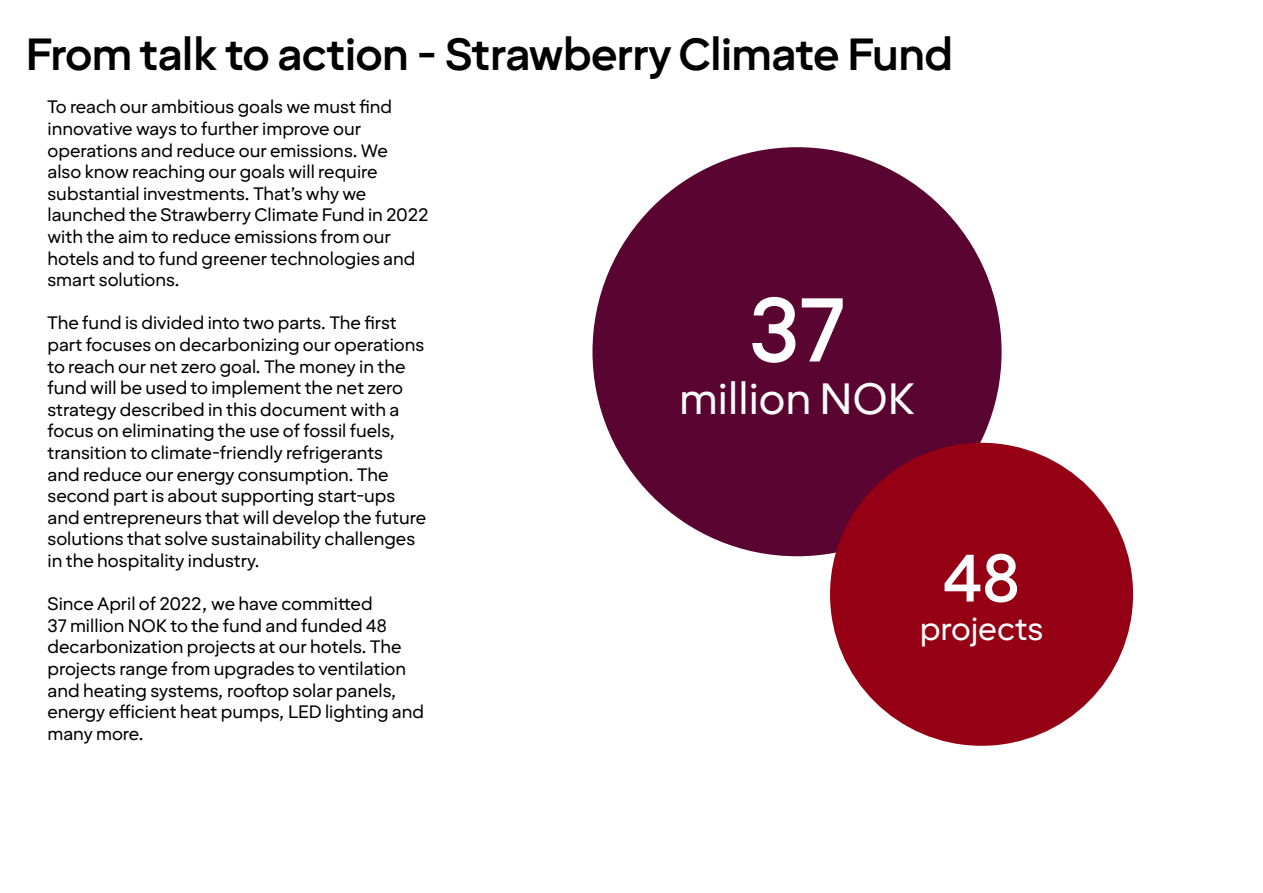
<style>
.page{position:relative;width:1263px;height:893px;background:#fff}
.page>*{position:absolute;margin:0;border:0;box-sizing:border-box;transform-origin:0 0}
.t1{font:500 90.15px "Strawberry Sans Display";color:#fff}
.t2{font:500 66.75px "Strawberry Sans Display";color:#fff}
.t3{font:700 45px "Strawberry Sans Text";color:#000}
.t4{font:43.8px "Strawberry Sans Text";color:#fff}
.t5{font:32.4px "Strawberry Sans Text";color:#fff}
.t6{font:18px/21.6px "Strawberry Sans Text";color:#000}
</style>
<div class="page">
<div style="left:592px;top:147px;width:409px;height:409px;background:#5a0432;border-radius:50%"></div>
<div style="left:830px;top:443px;width:303px;height:303px;background:#960014;border-radius:50%"></div>
<p class="t3" style="left:26px;top:24px;width:929px">From talk to action - Strawberry Climate Fund</p>
<p class="t6" style="left:47px;top:95px;width:382px">To reach our ambitious goals we must find innovative ways to further improve our operations and reduce our emissions. We<br>also know reaching our goals will require substantial investments. That’s why we launched the Strawberry Climate Fund in 2022 with the aim to reduce emissions from our hotels and to fund greener technologies and smart solutions.</p>
<p class="t6" style="left:47px;top:311px;width:380px">The fund is divided into two parts. The first part focuses on decarbonizing our operations to reach our net zero goal. The money in the fund will be used to implement the net zero strategy described in this document with a focus on eliminating the use of fossil fuels, transition to climate-friendly refrigerants<br>and reduce our energy consumption. The second part is about supporting start-ups and entrepreneurs that will develop the future solutions that solve sustainability challenges in the hospitality industry.</p>
<p class="t6" style="left:47px;top:592px;width:378px">Since April of 2022, we have committed<br>37 million NOK to the fund and funded 48 decarbonization projects at our hotels. The projects range from upgrades to ventilation and heating systems, rooftop solar panels, energy efficient heat pumps, LED lighting and many more.</p>
<p class="t1" style="left:749px;top:270px;width:98px">37</p>
<p class="t4" style="left:679px;top:370px;width:237px">million NOK</p>
<p class="t2" style="left:943px;top:534px;width:79px">48</p>
<p class="t5" style="left:920px;top:608px;width:125px">projects</p>
</div>
